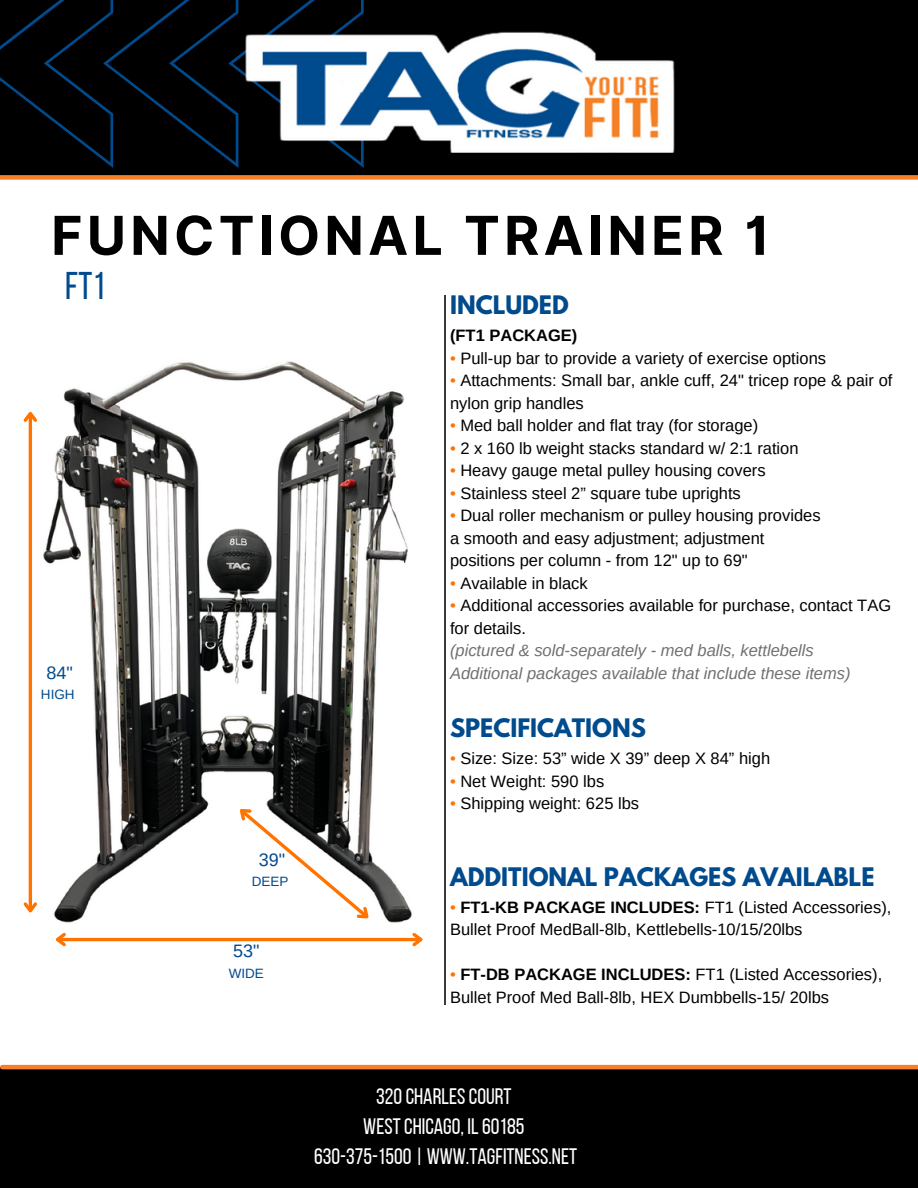
<style>
.page{position:relative;width:918px;height:1188px;background:#000}
.page>*{position:absolute;margin:0;border:0;box-sizing:border-box;transform-origin:0 0}
.t1{font:700 53.7px "Inter";letter-spacing:.08em;color:#000}
.t2{font:38.55px "Bebas Neue";color:#004b8d}
.t3{font:700 22.65px "League Spartan";color:#004b8d}
.t4{font:22.35px "Bebas Neue";color:#fff}
.t5{font:18px "Arimo";color:#004b8d}
.t6{font:16.5px/22.5px "Arimo";color:#000}
.t7{font:italic 16.5px "Arimo";color:#707070}
.t8{font:700 16.5px "Arimo";color:#000}
.t9{font:13.5px "Arimo";color:#004b8d}
.s1{color:#ff7300}
.s2{font-weight:700}
</style>
<div class="page">
<div style="left:0;top:179px;width:918px;height:888px;background:#fff"></div>
<img style="left:28px;top:354px;width:417px;height:574px">
<hr style="left:445px;top:295px;width:1px;height:710px;background:#3a393e">
<svg style="left:0;top:0;width:364px;height:168px"></svg>
<img style="left:184px;top:30px;width:491px;height:123px">
<svg style="left:231px;top:800px;width:146px;height:128px"></svg>
<hr style="left:29px;top:414px;width:3px;height:496px;background:#ff7300">
<svg style="left:23px;top:899px;width:17px;height:17px"></svg>
<svg style="left:23px;top:408px;width:17px;height:17px"></svg>
<hr style="left:58px;top:938px;width:362px;height:3px;background:#ff7300">
<svg style="left:55px;top:932px;width:14px;height:15px"></svg>
<svg style="left:409px;top:932px;width:14px;height:15px"></svg>
<div style="left:0;top:175px;width:918px;height:5px;background:#f58025"></div>
<hr style="left:2px;top:1065px;width:916px;height:4px;background:#f58025">
<p class="t1" style="left:51px;top:203px;width:720px">FUNCTIONAL TRAINER 1</p>
<p class="t2" style="left:65px;top:270px;width:42px">FT1</p>
<p class="t5" style="left:47px;top:662px;width:28px">84"</p>
<p class="t9" style="left:41px;top:687px;width:35px">HIGH</p>
<p class="t5" style="left:259px;top:850px;width:28px">39"</p>
<p class="t9" style="left:252px;top:874px;width:38px">DEEP</p>
<p class="t5" style="left:233px;top:941px;width:28px">53"</p>
<p class="t9" style="left:229px;top:965px;width:37px">WIDE</p>
<p class="t3" style="left:450px;top:294px;width:120px">INCLUDED</p>
<p class="t8" style="left:450px;top:326px;width:129px">(FT1 PACKAGE)</p>
<p class="t6" style="left:450px;top:347px;width:378px"><span class="s1">•</span> Pull-up bar to provide a variety of exercise options</p>
<p class="t6" style="left:450px;top:369px;width:444px"><span class="s1">•</span> Attachments: Small bar, ankle cuff, 24" tricep rope &amp; pair of nylon grip handles</p>
<p class="t6" style="left:450px;top:414px;width:310px"><span class="s1">•</span> Med ball holder and flat tray (for storage)</p>
<p class="t6" style="left:450px;top:437px;width:350px"><span class="s1">•</span> 2 x 160 lb weight stacks standard w/ 2:1 ration</p>
<p class="t6" style="left:450px;top:459px;width:317px"><span class="s1">•</span> Heavy gauge metal pulley housing covers</p>
<p class="t6" style="left:450px;top:482px;width:292px"><span class="s1">•</span> Stainless steel 2” square tube uprights</p>
<p class="t6" style="left:450px;top:504px;width:372px"><span class="s1">•</span> Dual roller mechanism or pulley housing provides</p>
<p class="t6" style="left:450px;top:527px;width:316px">a smooth and easy adjustment; adjustment</p>
<p class="t6" style="left:450px;top:549px;width:299px">positions per column - from 12" up to 69"</p>
<p class="t6" style="left:450px;top:572px;width:139px"><span class="s1">•</span> Available in black</p>
<p class="t6" style="left:450px;top:594px;width:443px"><span class="s1">•</span> Additional accessories available for purchase, contact TAG for details.</p>
<p class="t7" style="left:450px;top:641px;width:365px">(pictured &amp; sold-separately - med balls, kettlebells</p>
<p class="t7" style="left:450px;top:664px;width:402px">Additional packages available that include these items)</p>
<p class="t3" style="left:450px;top:717px;width:197px">SPECIFICATIONS</p>
<p class="t6" style="left:450px;top:747px;width:322px"><span class="s1">•</span> Size: Size: 53” wide X 39” deep X 84” high</p>
<p class="t6" style="left:450px;top:770px;width:156px"><span class="s1">•</span> Net Weight: 590 lbs</p>
<p class="t6" style="left:450px;top:792px;width:191px"><span class="s1">•</span> Shipping weight: 625 lbs</p>
<p class="t3" style="left:450px;top:865px;width:426px">ADDITIONAL PACKAGES AVAILABLE</p>
<p class="t6" style="left:450px;top:896px;width:443px"><span class="s1">•</span> <span class="s2">FT1-KB PACKAGE INCLUDES:</span> FT1 (Listed Accessories),<br>Bullet Proof MedBall-8lb, Kettlebells-10/15/20lbs</p>
<p class="t6" style="left:450px;top:963px;width:434px"><span class="s1">•</span> <span class="s2">FT-DB PACKAGE INCLUDES:</span> FT1 (Listed Accessories),<br>Bullet Proof Med Ball-8lb, HEX Dumbbells-15/ 20lbs</p>
<p class="t4" style="left:376px;top:1087px;width:137px">320CHARLESCOURT</p>
<p class="t4" style="left:363px;top:1117px;width:163px">WESTCHICAGO, IL60185</p>
<p class="t4" style="left:314px;top:1148px;width:265px">630-375-1500| WWW.TAGFITNESS.NET</p>
</div>
